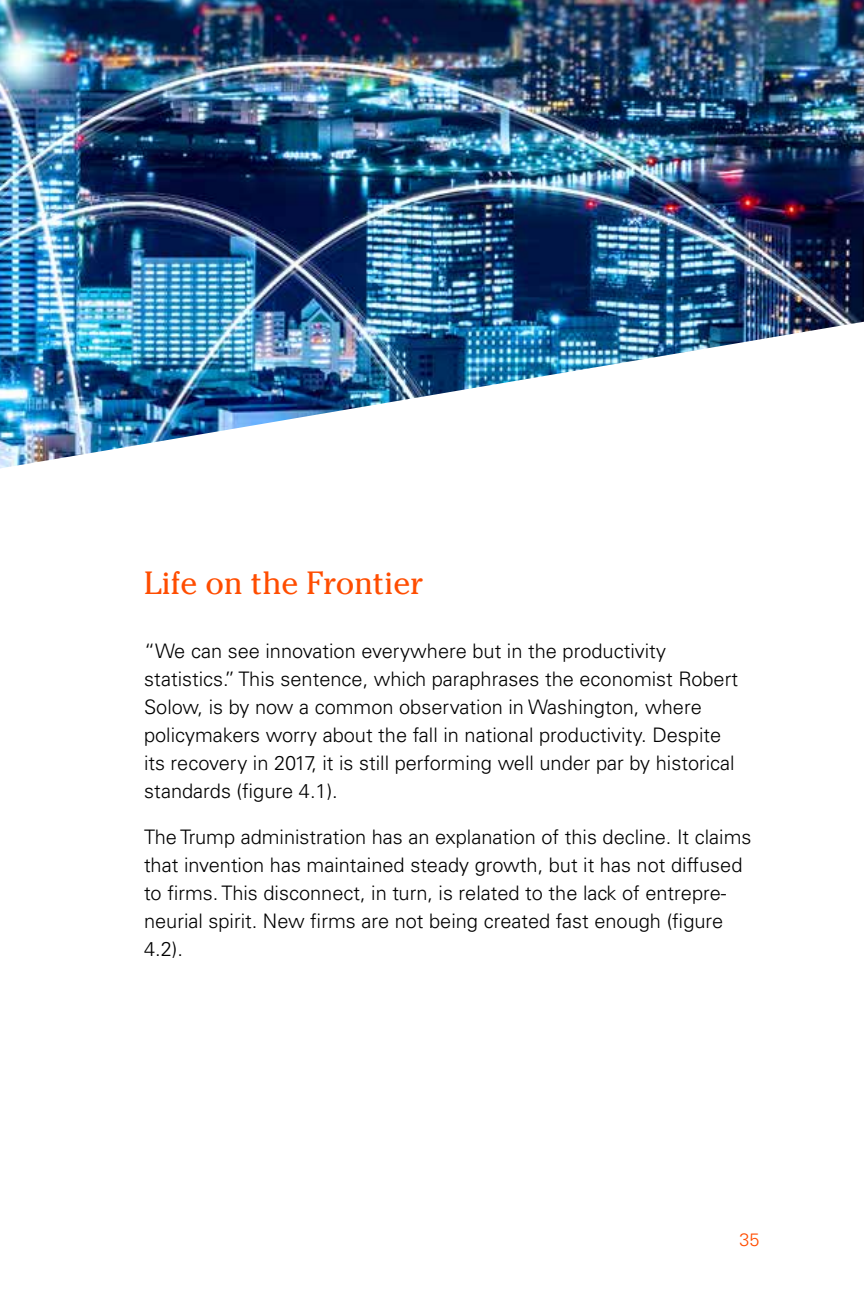
<style>
.page{position:relative;width:864px;height:1296px;background:#fff}
.page>*{position:absolute;margin:0;border:0;box-sizing:border-box;transform-origin:0 0}
.t1{font:32px "Cheltenham";color:#ff4d00}
.t2{font:300 20px/28px "Univers LT Std";color:#000}
.t3{font:300 18px "Univers LT Std";color:#ff4d00}
</style>
<div class="page">
<img style="left:0;top:0;width:864px;height:469px">
<h1 class="t1" style="left:144px;top:563px;width:281px">Life on the Frontier</h1>
<p class="t2" style="left:144px;top:637px;width:596px">“We can see innovation everywhere but in the productivity statistics.” This sentence, which paraphrases the economist Robert Solow, is by now a common observation in Washington, where policymakers worry about the fall in national productivity. Despite its recovery in 2017, it is still performing well under par by historical standards (figure 4.1).</p>
<p class="t2" style="left:144px;top:823px;width:609px">The Trump administration has an explanation of this decline. It claims that invention has maintained steady growth, but it has not diffused to firms. This disconnect, in turn, is related to the lack of entrepre&shy;neurial spirit. New firms are not being created fast enough (figure 4.2).</p>
<p class="t3" style="left:740px;top:1229px;width:22px">35</p>
</div>
